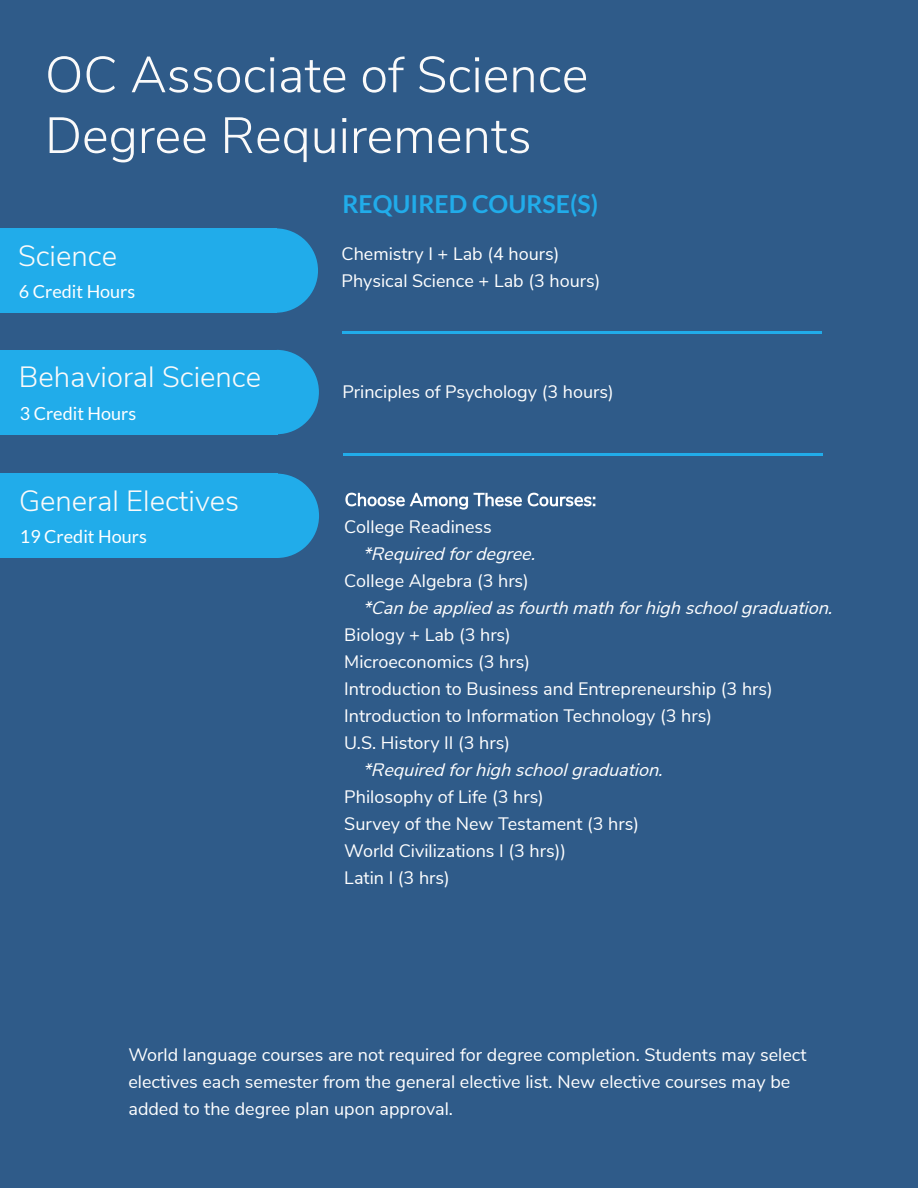
<style>
.page{position:relative;width:918px;height:1188px;background:#2f5b89}
.page>*{position:absolute;margin:0;border:0;box-sizing:border-box;transform-origin:0 0}
.t1{font:300 50.7px/60.8px "Nunito Sans";color:#fafafa}
.t2{font:300 29.25px "Nunito Sans";color:#fafafa}
.t3{font:700 24.75px "Lato";color:#21acea}
.t4{font:18px/27px "Nunito Sans";color:#fff}
.t5{font:italic 18px "Nunito Sans";color:#fff}
.t6{font:18px "Lato";color:#fff}
</style>
<div class="page">
<div style="left:0;top:228px;width:274px;height:85px;background:#21acea"></div>
<hr style="left:273px;top:228px;width:4px;height:85px;background:#21acea">
<svg style="left:277px;top:228px;width:41px;height:85px"></svg>
<hr style="left:342px;top:332px;width:84px;height:2px;background:#21acea">
<hr style="left:426px;top:332px;width:83px;height:2px;background:#21acea">
<hr style="left:509px;top:332px;width:83px;height:2px;background:#21acea">
<hr style="left:592px;top:332px;width:84px;height:2px;background:#21acea">
<hr style="left:676px;top:332px;width:83px;height:2px;background:#21acea">
<hr style="left:759px;top:332px;width:63px;height:2px;background:#21acea">
<div style="left:0;top:350px;width:275px;height:84px;background:#21acea"></div>
<hr style="left:274px;top:350px;width:4px;height:84px;background:#21acea">
<svg style="left:278px;top:350px;width:41px;height:84px"></svg>
<hr style="left:343px;top:453px;width:84px;height:3px;background:#21acea">
<hr style="left:427px;top:453px;width:83px;height:3px;background:#21acea">
<hr style="left:510px;top:453px;width:83px;height:3px;background:#21acea">
<hr style="left:593px;top:453px;width:83px;height:3px;background:#21acea">
<hr style="left:676px;top:453px;width:84px;height:3px;background:#21acea">
<hr style="left:760px;top:453px;width:63px;height:3px;background:#21acea">
<div style="left:0;top:474px;width:275px;height:84px;background:#21acea"></div>
<hr style="left:274px;top:474px;width:4px;height:84px;background:#21acea">
<svg style="left:278px;top:474px;width:41px;height:84px"></svg>
<svg style="left:345px;top:493px;width:250px;height:17px"></svg>
<h1 class="t1" style="left:45px;top:45px;width:545px">OC Associate of Science<br>Degree Requirements</h1>
<h2 class="t2" style="left:18px;top:238px;width:101px">Science</h2>
<p class="t6" style="left:19px;top:280px;width:118px">6 Credit Hours</p>
<h2 class="t2" style="left:19px;top:360px;width:244px">Behavioral Science</h2>
<p class="t6" style="left:20px;top:402px;width:118px">3 Credit Hours</p>
<h2 class="t2" style="left:19px;top:484px;width:222px">General Electives</h2>
<p class="t6" style="left:20px;top:526px;width:128px">19 Credit Hours</p>
<h3 class="t3" style="left:342px;top:188px;width:257px">REQUIRED COURSE(S)</h3>
<p class="t4" style="left:341px;top:241px;width:260px">Chemistry I + Lab (4 hours)<br>Physical Science + Lab (3 hours)</p>
<p class="t4" style="left:342px;top:379px;width:273px">Principles of Psychology (3 hours)</p>
<p class="t4" style="left:344px;top:514px;width:149px">College Readiness</p>
<p class="t5" style="left:363px;top:544px;width:179px">*Required for degree.</p>
<p class="t4" style="left:344px;top:568px;width:186px">College Algebra (3 hrs)</p>
<p class="t5" style="left:363px;top:598px;width:476px">*Can be applied as fourth math for high school graduation.</p>
<p class="t4" style="left:344px;top:622px;width:430px">Biology + Lab (3 hrs)<br>Microeconomics (3 hrs)<br>Introduction to Business and Entrepreneurship (3 hrs)<br>Introduction to Information Technology (3 hrs)<br>U.S. History II (3 hrs)</p>
<p class="t5" style="left:363px;top:760px;width:306px">*Required for high school graduation.</p>
<p class="t4" style="left:344px;top:784px;width:296px">Philosophy of Life (3 hrs)<br>Survey of the New Testament (3 hrs)<br>World Civilizations I (3 hrs))<br>Latin I (3 hrs)</p>
<p class="t4" style="left:128px;top:1041px;width:680px">World language courses are not required for degree completion. Students may select electives each semester from the general elective list. New elective courses may be added to the degree plan upon approval.</p>
</div>
